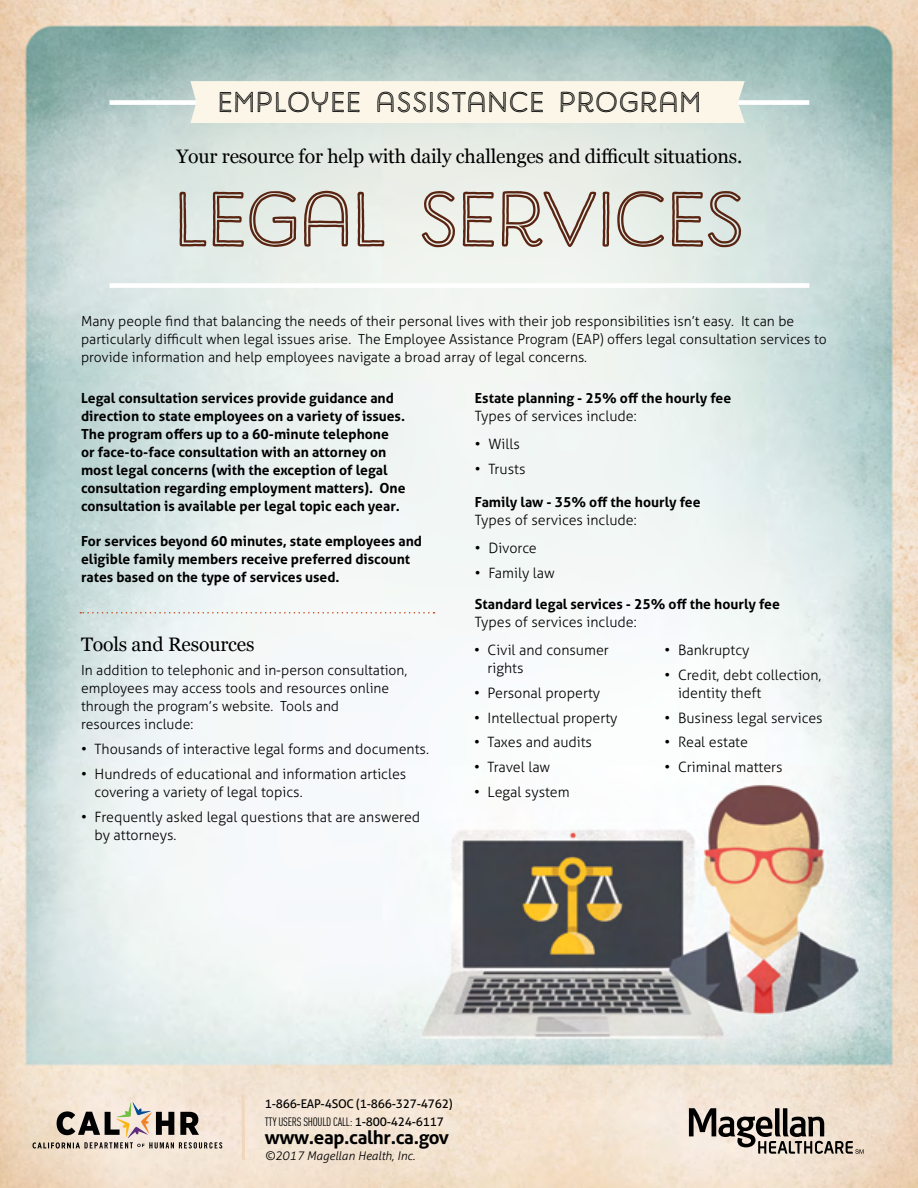
<style>
.page{position:relative;width:918px;height:1188px;background:#fff}
.page>*{position:absolute;margin:0;border:0;box-sizing:border-box;transform-origin:0 0}
.H2_Sub{font:77.7px "Harman Retro Inline";color:#592512}
.H1_EAP{font:28.5px "Harman Retro Inline";letter-spacing:.05em;color:#000}
.body_copy{font:19.5px "Georgia";letter-spacing:-.01em;color:#000}
.H3_Section_Heading{font:19.5px "Georgia";letter-spacing:-.01em;color:#000}
.Worksheet_Title{font:700 18.75px "Aller";letter-spacing:-.02em;color:#000}
.body_copy_bold{font:300 14.25px/18px "Aller";color:#000}
.body_copy_bold-2{font:700 13.95px/18px "Aller";color:#000}
.body_copy-2{font:300 13.95px/18px "Aller";color:#000}
.Worksheet_Title-2{font:12px/18px "Aller";letter-spacing:-.02em;color:#000}
.Worksheet_Title-3{font:italic 300 12px "Aller";color:#000}
.s1{font-weight:400}
.s2{font-family:"DIN Pro";font-stretch:condensed}
</style>
<div class="page">
<img style="left:0;top:0;width:918px;height:1188px">
<svg style="left:240px;top:1091px;width:7px;height:72px"></svg>
<div style="left:110px;top:283px;width:699px;height:5px;background:#fff"></div>
<svg style="left:80px;top:612px;width:355px;height:2px"></svg>
<div style="left:110px;top:100px;width:699px;height:5px;background:#fff"></div>
<div style="left:190px;top:81px;width:555px;height:42px;background:#fbf6e7"></div>
<svg style="left:33px;top:1102px;width:189px;height:47px;background:#c0b4a7"></svg>
<svg style="left:689px;top:1108px;width:175px;height:46px;background:#aba197"></svg>
<h1 class="H1_EAP" style="left:218px;top:86px;width:484px">EMPLOYEE ASSISTANCE PROGRAM</h1>
<p class="body_copy" style="left:176px;top:142px;width:567px">Your resource for help with daily challenges and difficult situations.</p>
<h2 class="H2_Sub" style="left:175px;top:176px;width:571px">LEGAL SERVICES</h2>
<p class="body_copy-2" style="left:81px;top:312px;width:747px">Many people find that balancing the needs of their personal lives with their job responsibilities isn’t easy. It can be particularly difficult when legal issues arise. The Employee Assistance Program (EAP) offers legal consultation services to provide information and help employees navigate a broad array of legal concerns.</p>
<p class="body_copy_bold-2" style="left:81px;top:389px;width:326px">Legal consultation services provide guidance and direction to state employees on a variety of issues.<br>The program offers up to a 60-minute telephone or face-to-face consultation with an attorney on most legal concerns (with the exception of legal consultation regarding employment matters). One consultation is available per legal topic each year.</p>
<p class="body_copy_bold-2" style="left:81px;top:532px;width:343px">For services beyond 60 minutes, state employees and eligible family members receive preferred discount rates based on the type of services used.</p>
<p class="body_copy_bold-2" style="left:475px;top:389px;width:258px">Estate planning - 25% off the hourly fee</p>
<p class="body_copy_bold" style="left:475px;top:407px;width:163px">Types of services include:</p>
<p class="body_copy_bold" style="left:475px;top:435px;width:46px"><span class="s1">•</span> Wills</p>
<p class="body_copy_bold" style="left:475px;top:460px;width:52px"><span class="s1">•</span> Trusts</p>
<p class="body_copy_bold-2" style="left:475px;top:493px;width:227px">Family law - 35% off the hourly fee</p>
<p class="body_copy_bold" style="left:475px;top:511px;width:163px">Types of services include:</p>
<p class="body_copy_bold" style="left:475px;top:539px;width:63px"><span class="s1">•</span> Divorce</p>
<p class="body_copy_bold" style="left:475px;top:564px;width:82px"><span class="s1">•</span> Family law</p>
<p class="body_copy_bold-2" style="left:475px;top:595px;width:307px">Standard legal services - 25% off the hourly fee</p>
<p class="body_copy_bold" style="left:475px;top:613px;width:163px">Types of services include:</p>
<p class="body_copy_bold" style="left:488px;top:641px;width:123px;text-indent:-14px"><span class="s1">•</span> Civil and consumer rights</p>
<p class="body_copy_bold" style="left:474px;top:684px;width:128px"><span class="s1">•</span> Personal property</p>
<p class="body_copy_bold" style="left:474px;top:709px;width:145px"><span class="s1">•</span> Intellectual property</p>
<p class="body_copy_bold" style="left:474px;top:733px;width:119px"><span class="s1">•</span> Taxes and audits</p>
<p class="body_copy_bold" style="left:474px;top:758px;width:78px"><span class="s1">•</span> Travel law</p>
<p class="body_copy_bold" style="left:474px;top:783px;width:97px"><span class="s1">•</span> Legal system</p>
<h3 class="H3_Section_Heading" style="left:81px;top:630px;width:175px">Tools and Resources</h3>
<p class="body_copy-2" style="left:81px;top:661px;width:328px">In addition to telephonic and in-person consultation, employees may access tools and resources online through the program’s website. Tools and<br>resources include:</p>
<p class="body_copy_bold" style="left:81px;top:740px;width:349px"><span class="s1">•</span> Thousands of interactive legal forms and documents.</p>
<p class="body_copy_bold" style="left:94px;top:765px;width:313px;text-indent:-14px"><span class="s1">•</span> Hundreds of educational and information articles covering a variety of legal topics.</p>
<p class="body_copy_bold" style="left:94px;top:808px;width:327px;text-indent:-14px"><span class="s1">•</span> Frequently asked legal questions that are answered by attorneys.</p>
<p class="body_copy_bold" style="left:665px;top:641px;width:87px"><span class="s1">•</span> Bankruptcy</p>
<p class="body_copy_bold" style="left:678px;top:666px;width:145px;text-indent:-14px"><span class="s1">•</span> Credit, debt collection, identity theft</p>
<p class="body_copy_bold" style="left:665px;top:709px;width:160px"><span class="s1">•</span> Business legal services</p>
<p class="body_copy_bold" style="left:665px;top:733px;width:85px"><span class="s1">•</span> Real estate</p>
<p class="body_copy_bold" style="left:665px;top:758px;width:120px"><span class="s1">•</span> Criminal matters</p>
<p class="Worksheet_Title-2" style="left:265px;top:1094px;width:189px">1-866-EAP-4SOC (1-866-327-4762)<br><span class="s2">TTY USERS SHOULD CALL:</span> 1-800-424-6117</p>
<p class="Worksheet_Title" style="left:265px;top:1125px;width:186px">www.eap.calhr.ca.gov</p>
<p class="Worksheet_Title-3" style="left:265px;top:1149px;width:152px">©2017 Magellan Health, Inc.</p>
</div>
